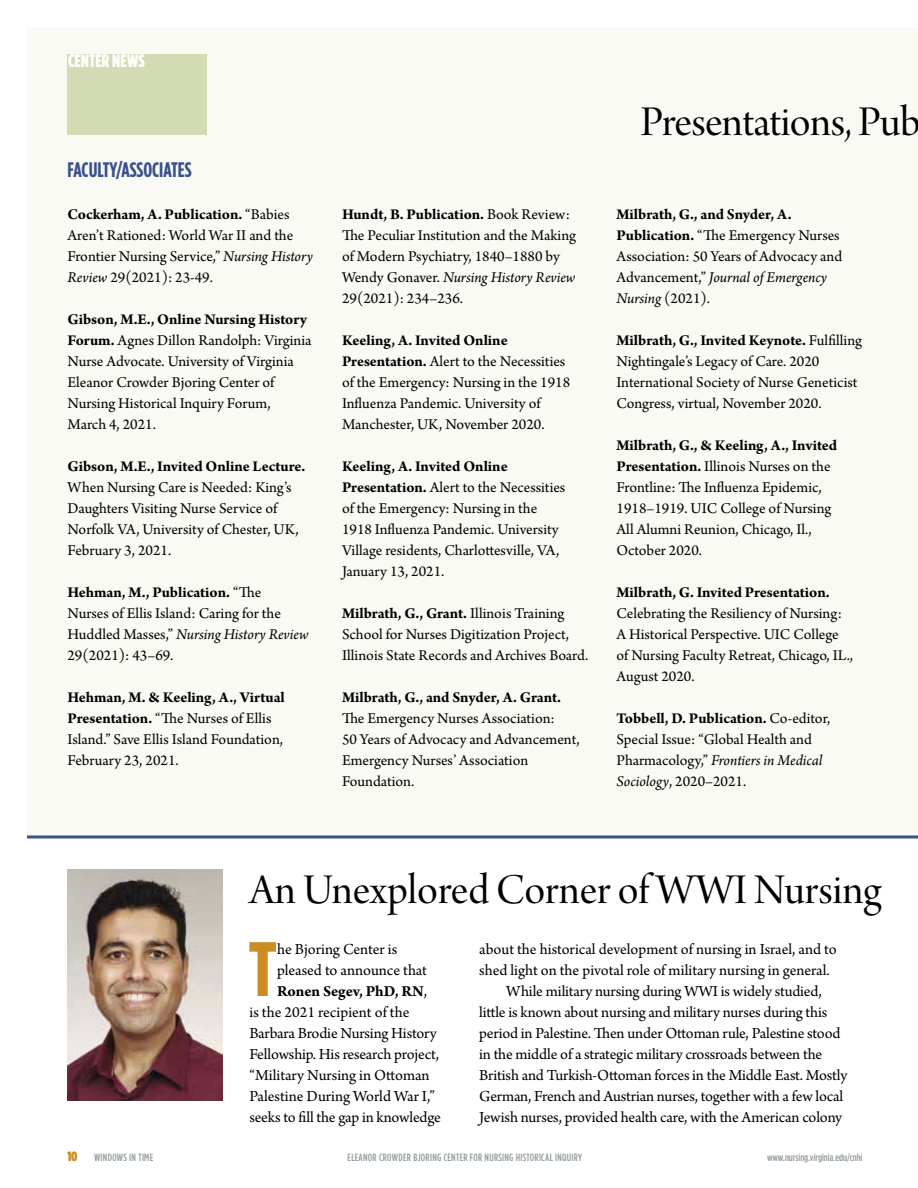
<style>
.page{position:relative;width:918px;height:1188px;background:#fff}
.page>*{position:absolute;margin:0;border:0;box-sizing:border-box;transform-origin:0 0}
.t1{font:900 73.35px "Verlag Compressed";color:#cc8c21}
.t2{font:45px "Arno Pro Display";letter-spacing:-.005em;color:#000}
.t3{font:700 21px "Gotham Condensed";color:#3a508b}
.t4{font:900 18px "Gotham Condensed";letter-spacing:.005em;color:#fff}
.t5{font:16.2px "Arno Pro";letter-spacing:-.01em;color:#000}
.t6{font:700 16.2px "Arno Pro";letter-spacing:-.005em;color:#000}
.t7{font:15.75px/21px "Arno Pro";color:#000}
.t8{font:700 15.75px "Arno Pro";letter-spacing:-.005em;color:#000}
.t9{font:500 10.5px "Gotham Condensed";letter-spacing:.03em;color:#929b9e}
.t10{font:500 10.5px "Gotham Condensed";color:#929b9e}
.s1{font-weight:700}
.s2{font-style:italic}
.s3{font-weight:400}
.s4{font-weight:900;font-size:13.5px;color:#cc8c21}
</style>
<div class="page">
<div style="left:27px;top:27px;width:891px;height:810px;background:#f9faf4"></div>
<div style="left:68px;top:54px;width:139px;height:81px;background:#d2dbb3"></div>
<img style="left:68px;top:870px;width:154px;height:231px">
<hr style="left:27px;top:836px;width:891px;height:2px;background:#3a508b">
<p class="t4" style="left:68px;top:50px;width:78px">CENTER NEWS</p>
<h3 class="t3" style="left:68px;top:157px;width:126px">FACULTY/ASSOCIATES</h3>
<p class="t7" style="left:68px;top:205px;width:247px"><span class="s1">Cockerham, A. Publication.</span> “Babies Aren’t Rationed: World War II and the Frontier Nursing Service,” <span class="s2">Nursing History Review</span> 29(2021): 23-49.</p>
<p class="t7" style="left:68px;top:310px;width:246px"><span class="s1">Gibson, M.E., Online Nursing History Forum.</span> Agnes Dillon Randolph: Virginia Nurse Advocate. University of Virginia Eleanor Crowder Bjoring Center of Nursing Historical Inquiry Forum, March 4, 2021.</p>
<p class="t8" style="left:68px;top:457px;width:239px">Gibson, M.E., Invited Online Lecture.</p>
<p class="t7" style="left:68px;top:478px;width:233px">When Nursing Care is Needed: King’s<br>Daughters Visiting Nurse Service of<br>Norfolk VA, University of Chester, UK,<br>February 3, 2021.</p>
<p class="t7" style="left:68px;top:583px;width:243px"><span class="s1">Hehman, M., Publication.</span> “The<br>Nurses of Ellis Island: Caring for the<br>Huddled Masses,” <span class="s2">Nursing History Review<br></span>29(2021): 43–69.</p>
<p class="t7" style="left:68px;top:688px;width:219px"><span class="s1">Hehman, M. &amp; Keeling, A., Virtual<br>Presentation.</span> “The Nurses of Ellis<br>Island.” Save Ellis Island Foundation,<br>February 23, 2021.</p>
<p class="t7" style="left:342px;top:205px;width:235px"><span class="s1">Hundt, B. Publication.</span> Book Review:<br>The Peculiar Institution and the Making of Modern Psychiatry, 1840–1880 by Wendy Gonaver. <span class="s2">Nursing History Review </span>29(2021): 234–236.</p>
<p class="t7" style="left:342px;top:331px;width:230px"><span class="s1">Keeling, A. Invited Online Presentation.</span> Alert to the Necessities of the Emergency: Nursing in the 1918<br>Influenza Pandemic. University of Manchester, UK, November 2020.</p>
<p class="t7" style="left:342px;top:456px;width:225px"><span class="s1">Keeling, A. Invited Online<br>Presentation.</span> Alert to the Necessities of the Emergency: Nursing in the<br>1918 Influenza Pandemic. University<br>Village residents, Charlottesville, VA,<br>January 13, 2021.</p>
<p class="t7" style="left:342px;top:603px;width:248px"><span class="s1">Milbrath, G., Grant.</span> Illinois Training<br>School for Nurses Digitization Project,<br>Illinois State Records and Archives Board.</p>
<p class="t8" style="left:342px;top:688px;width:221px">Milbrath, G., and Snyder, A. Grant.</p>
<p class="t7" style="left:342px;top:708px;width:239px">The Emergency Nurses Association:<br>50 Years of Advocacy and Advancement,<br>Emergency Nurses’ Association<br>Foundation.</p>
<h2 class="t2" style="left:640px;top:97px;width:282px">Presentations, Pub</h2>
<p class="t7" style="left:617px;top:204px;width:227px"><span class="s1">Milbrath, G., and Snyder, A.<br>Publication.</span> “The Emergency Nurses<br>Association: 50 Years of Advocacy and<br>Advancement,” <span class="s2">Journal of Emergency<br>Nursing</span> (2021).</p>
<p class="t7" style="left:617px;top:330px;width:247px"><span class="s1">Milbrath, G., Invited Keynote.</span> Fulfilling Nightingale’s Legacy of Care. 2020<br>International Society of Nurse Geneticist Congress, virtual, November 2020.</p>
<p class="t7" style="left:617px;top:435px;width:222px"><span class="s1">Milbrath, G., &amp; Keeling, A., Invited<br>Presentation.</span> Illinois Nurses on the<br>Frontline: The Influenza Epidemic,<br>1918–1919. UIC College of Nursing<br>All Alumni Reunion, Chicago, Il.,<br>October 2020.</p>
<p class="t8" style="left:617px;top:583px;width:215px">Milbrath, G. Invited Presentation.</p>
<p class="t7" style="left:617px;top:603px;width:238px">Celebrating the Resiliency of Nursing:<br>A Historical Perspective. UIC College of Nursing Faculty Retreat, Chicago, IL., August 2020.</p>
<p class="t7" style="left:617px;top:708px;width:215px"><span class="s1">Tobbell, D. Publication.</span> Co-editor, Special Issue: “Global Health and Pharmacology,” <span class="s2">Frontiers in Medical Sociology</span>, 2020–2021.</p>
<h2 class="t2" style="left:249px;top:865px;width:633px">An Unexplored Corner of WWI Nursing</h2>
<h1 class="t1" style="left:248px;top:915px;width:30px">T</h1>
<p class="t5" style="left:277px;top:940px;width:122px">he Bjoring Center is</p>
<p class="t5" style="left:277px;top:961px;width:151px">pleased to announce that</p>
<p class="t6" style="left:277px;top:982px;width:151px">Ronen Segev, PhD, RN<span class="s3">,</span></p>
<p class="t5" style="left:249px;top:1003px;width:162px">is the 2021 recipient of the</p>
<p class="t5" style="left:249px;top:1024px;width:189px">Barbara Brodie Nursing History</p>
<p class="t5" style="left:249px;top:1045px;width:191px">Fellowship. His research project,</p>
<p class="t5" style="left:249px;top:1066px;width:182px">“Military Nursing in Ottoman</p>
<p class="t5" style="left:249px;top:1087px;width:187px">Palestine During World War I,”</p>
<p class="t5" style="left:249px;top:1108px;width:193px">seeks to fill the gap in knowledge</p>
<p class="t5" style="left:479px;top:940px;width:359px">about the historical development of nursing in Israel, and to</p>
<p class="t5" style="left:479px;top:961px;width:352px">shed light on the pivotal role of military nursing in general.</p>
<p class="t5" style="left:506px;top:982px;width:317px">While military nursing during WWI is widely studied,</p>
<p class="t5" style="left:479px;top:1003px;width:350px">little is known about nursing and military nurses during this</p>
<p class="t5" style="left:479px;top:1024px;width:363px">period in Palestine. Then under Ottoman rule, Palestine stood</p>
<p class="t5" style="left:479px;top:1045px;width:345px">in the middle of a strategic military crossroads between the</p>
<p class="t5" style="left:479px;top:1066px;width:370px">British and Turkish-Ottoman forces in the Middle East. Mostly</p>
<p class="t5" style="left:479px;top:1087px;width:366px">German, French and Austrian nurses, together with a few local</p>
<p class="t5" style="left:479px;top:1108px;width:365px">Jewish nurses, provided health care, with the American colony</p>
<p class="t9" style="left:68px;top:1151px;width:87px"><span class="s4">10</span> WINDOWS IN TIME</p>
<p class="t9" style="left:348px;top:1151px;width:236px">ELEANOR CROWDER BJORING CENTER FOR NURSING HISTORICAL INQUIRY</p>
<p class="t10" style="left:767px;top:1151px;width:97px">www.nursing.virginia.edu/cnhi</p>
</div>
